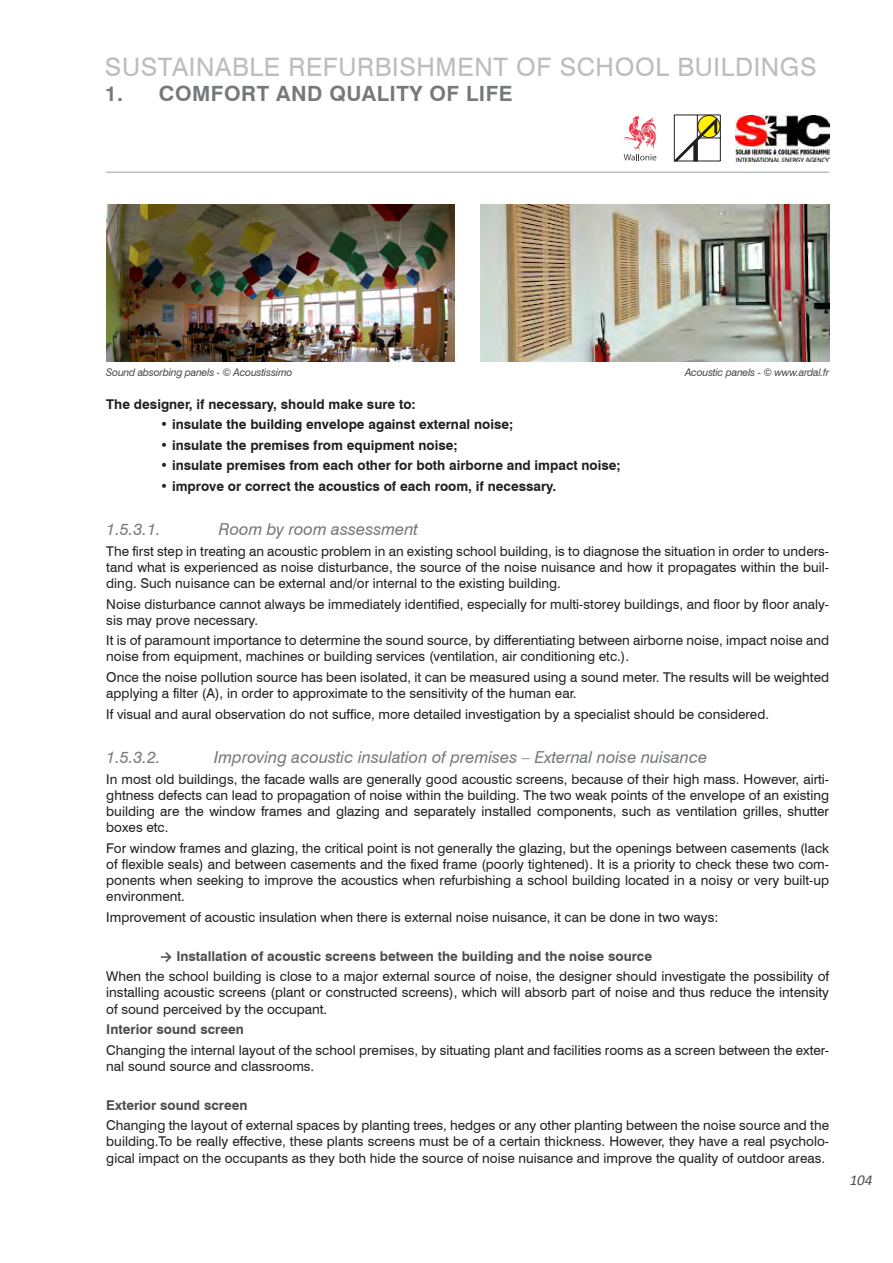
<style>
.page{position:relative;width:893px;height:1263px;background:#fff}
.page>*{position:absolute;margin:0;border:0;box-sizing:border-box;transform-origin:0 0}
.t1{font:25.5px "Swiss 721 BT";letter-spacing:.025em;color:#bcbdc0}
.t2{font:700 21px "Swiss 721 BT";letter-spacing:.025em;color:#76787b}
.C-titre1{font:italic 16.5px "Swiss 721 BT";color:#76787b}
.t3{font:italic 15px "Calibri";color:#4b4c4d}
.C-titre1-2{font:13.5px/16.2px "Swiss 721 BT";color:#231f20;text-align:justify}
.C-titre1-3{font:700 13.5px "Swiss 721 BT";color:#231f20}
.C-titre1-4{font:700 13.5px "Swiss 721 BT";color:#4b4c4d}
.sous_titre_fiche{font:italic 10.5px "Swiss 721 BT";letter-spacing:-.025em;color:#4b4c4d}
.s1{font-style:normal}
.s2{font-family:"Calibri"}
</style>
<div class="page">
<hr style="left:106px;top:172px;width:723px;height:1px;background:#bcbdc0">
<hr style="left:720px;top:115px;width:1px;height:46px;background:#231f20">
<svg style="left:674px;top:115px;width:46px;height:46px"></svg>
<hr style="left:674px;top:161px;width:46px;height:1px;background:#231f20">
<svg style="left:624px;top:115px;width:32px;height:45px"></svg>
<img style="left:736px;top:115px;width:93px;height:47px">
<img style="left:106px;top:204px;width:348px;height:157px">
<img style="left:480px;top:204px;width:349px;height:157px">
<h1 class="t1" style="left:105px;top:51px;width:713px">SUSTAINABLE REFURBISHMENT OF SCHOOL BUILDINGS</h1>
<h2 class="t2" style="left:105px;top:81px;width:409px">1. COMFORT AND QUALITY OF LIFE</h2>
<p class="sous_titre_fiche" style="left:106px;top:366px;width:188px">Sound absorbing panels - <span class="s1">©</span> Acoustissimo</p>
<p class="sous_titre_fiche" style="left:685px;top:366px;width:146px">Acoustic panels - <span class="s1">©</span> www.ardal.fr</p>
<p class="C-titre1-3" style="left:106px;top:396px;width:311px">The designer, if necessary, should make sure to:</p>
<p class="C-titre1-3" style="left:160px;top:416px;width:354px">• insulate the building envelope against external noise;</p>
<p class="C-titre1-3" style="left:160px;top:437px;width:299px">• insulate the premises from equipment noise;</p>
<p class="C-titre1-3" style="left:160px;top:457px;width:462px">• insulate premises from each other for both airborne and impact noise;</p>
<p class="C-titre1-3" style="left:160px;top:478px;width:397px">• improve or correct the acoustics of each room, if necessary.</p>
<p class="C-titre1" style="left:106px;top:519px;width:56px">1.5.3.1.</p>
<p class="C-titre1" style="left:219px;top:519px;width:201px">Room by room assessment</p>
<p class="C-titre1-2" style="left:106px;top:543px;width:724px">The first step in treating an acoustic problem in an existing school building, is to diagnose the situation in order to unders&shy;tand what is experienced as noise disturbance, the source of the noise nuisance and how it propagates within the buil&shy;ding. Such nuisance can be external and/or internal to the existing building.</p>
<p class="C-titre1-2" style="left:106px;top:595px;width:724px">Noise disturbance cannot always be immediately identified, especially for multi-storey buildings, and floor by floor analy&shy;sis may prove necessary.</p>
<p class="C-titre1-2" style="left:106px;top:632px;width:724px">It is of paramount importance to determine the sound source, by differentiating between airborne noise, impact noise and noise from equipment, machines or building services (ventilation, air conditioning etc.).</p>
<p class="C-titre1-2" style="left:106px;top:669px;width:724px">Once the noise pollution source has been isolated, it can be measured using a sound meter. The results will be weighted applying a filter (A), in order to approximate to the sensitivity of the human ear.</p>
<p class="C-titre1-2" style="left:106px;top:705px;width:664px">If visual and aural observation do not suffice, more detailed investigation by a specialist should be considered.</p>
<p class="C-titre1" style="left:106px;top:747px;width:56px">1.5.3.2.</p>
<p class="C-titre1" style="left:214px;top:747px;width:495px">Improving acoustic insulation of premises – External noise nuisance</p>
<p class="C-titre1-2" style="left:106px;top:770px;width:724px">In most old buildings, the facade walls are generally good acoustic screens, because of their high mass. However, airti&shy;ghtness defects can lead to propagation of noise within the building. The two weak points of the envelope of an existing building are the window frames and glazing and separately installed components, such as ventilation grilles, shutter boxes etc.</p>
<p class="C-titre1-2" style="left:106px;top:839px;width:724px">For window frames and glazing, the critical point is not generally the glazing, but the openings between casements (lack of flexible seals) and between casements and the fixed frame (poorly tightened). It is a priority to check these two com&shy;ponents when seeking to improve the acoustics when refurbishing a school building located in a noisy or very built-up environment.</p>
<p class="C-titre1-2" style="left:106px;top:909px;width:614px">Improvement of acoustic insulation when there is external noise nuisance, it can be done in two ways:</p>
<p class="C-titre1-4" style="left:160px;top:948px;width:493px"><span class="s2">→</span> Installation of acoustic screens between the building and the noise source</p>
<p class="C-titre1-2" style="left:106px;top:968px;width:724px">When the school building is close to a major external source of noise, the designer should investigate the possibility of installing acoustic screens (plant or constructed screens), which will absorb part of noise and thus reduce the intensity of sound perceived by the occupant.</p>
<p class="C-titre1-4" style="left:106px;top:1021px;width:139px">Interior sound screen</p>
<p class="C-titre1-2" style="left:106px;top:1041px;width:724px">Changing the internal layout of the school premises, by situating plant and facilities rooms as a screen between the exter&shy;nal sound source and classrooms.</p>
<p class="C-titre1-4" style="left:106px;top:1097px;width:143px">Exterior sound screen</p>
<p class="C-titre1-2" style="left:106px;top:1117px;width:724px">Changing the layout of external spaces by planting trees, hedges or any other planting between the noise source and the building.To be really effective, these plants screens must be of a certain thickness. However, they have a real psycholo&shy;gical impact on the occupants as they both hide the source of noise nuisance and improve the quality of outdoor areas.</p>
<p class="t3" style="left:850px;top:1169px;width:24px">104</p>
</div>
